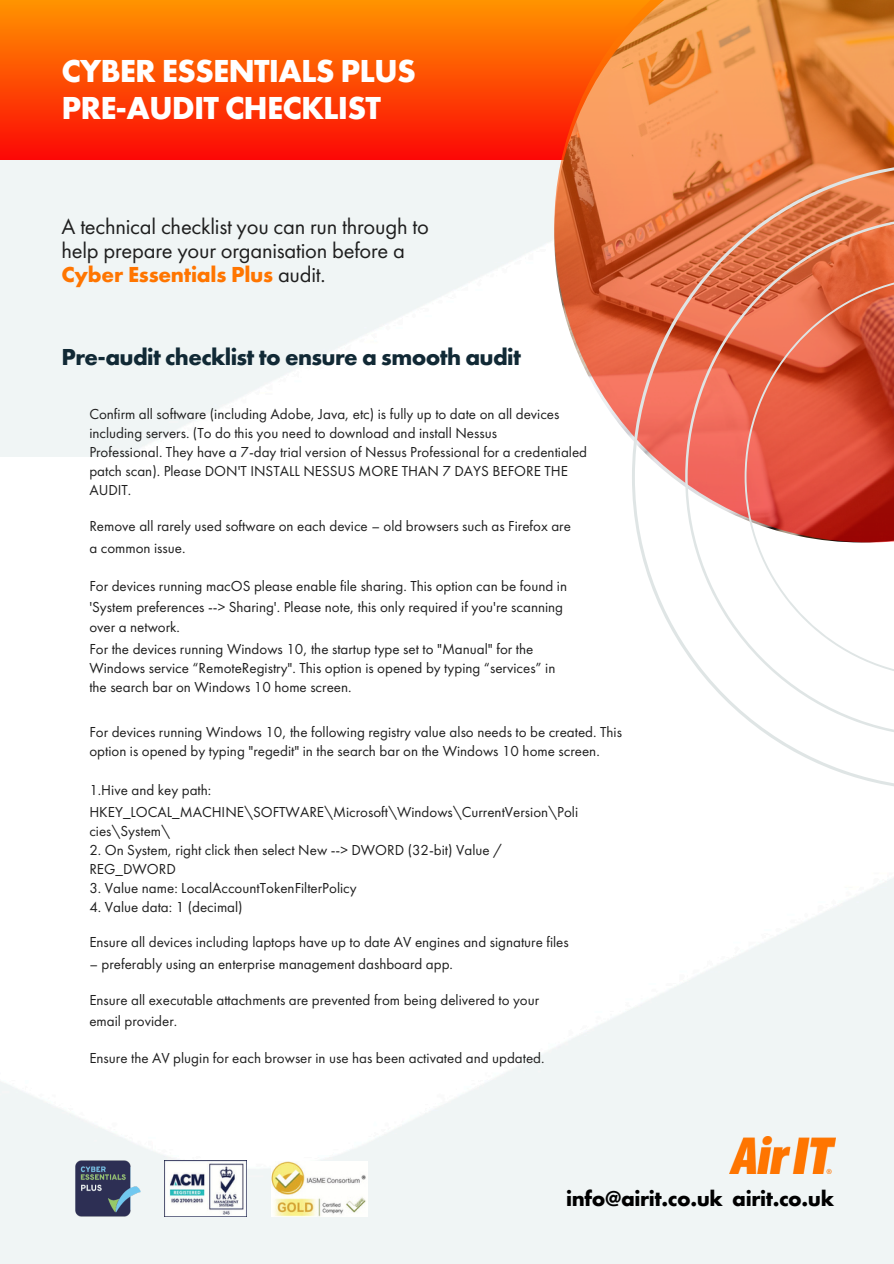
<style>
.page{position:relative;width:894px;height:1264px;background:#fff}
.page>*{position:absolute;margin:0;border:0;box-sizing:border-box;transform-origin:0 0}
.t1{font:700 33px/37.2px "Futura Cyrillic";letter-spacing:-.025em;color:#fff}
.t2{font:700 24px "Futura Cyrillic";letter-spacing:-.025em;color:#112935}
.t3{font:22.5px/23.7px "Futura Cyrillic";letter-spacing:-.01em;color:#1f1f1f}
.t4{font:700 22.35px "Futura Cyrillic";letter-spacing:-.02em;color:#000}
.t5{font:15px/19.2px "Futura Cyrillic";color:#1f1f1f}
.s1{font-weight:700;color:#ff7500}
</style>
<div class="page">
<img style="left:0;top:159px;width:554px;height:298px">
<img style="left:0;top:878px;width:893px;height:385px">
<div style="left:0;top:0;width:893px;height:159px;background:linear-gradient(to bottom,#ff9400,#fc0806)"></div>
<svg style="left:554px;top:0;width:339px;height:438px;background:#e98a4d"></svg>
<svg style="left:631px;top:165px;width:262px;height:621px"></svg>
<img style="left:729px;top:1136px;width:106px;height:37px">
<img style="left:271px;top:1161px;width:97px;height:55px">
<img style="left:164px;top:1160px;width:82px;height:55px">
<img style="left:69px;top:1154px;width:78px;height:68px">
<p class="t1" style="left:62px;top:52px;width:356px">CYBER ESSENTIALS PLUS<br>PRE-AUDIT CHECKLIST</p>
<p class="t3" style="left:62px;top:215px;width:368px">A technical checklist you can run through to help prepare your organisation before a<br><span class="s1">Cyber Essentials Plus</span> audit.</p>
<p class="t2" style="left:62px;top:342px;width:461px">Pre-audit checklist to ensure a smooth audit</p>
<h3 class="t5" style="left:89px;top:404px;width:471px">Confirm all software (including Adobe, Java, etc) is fully up to date on all devices including servers. (To do this you need to download and install Nessus</h3>
<h2 class="t5" style="left:89px;top:442px;width:499px">Professional. They have a 7-day trial version of Nessus Professional for a credentialed patch scan). Please DON'T INSTALL NESSUS MORE THAN 7 DAYS BEFORE THE<br>AUDIT.</h2>
<p class="t5" style="left:89px;top:516px;width:483px">Remove all rarely used software on each device – old browsers such as Firefox are</p>
<p class="t5" style="left:89px;top:538px;width:98px">a common issue.</p>
<p class="t5" style="left:89px;top:576px;width:479px">For devices running macOS please enable file sharing. This option can be found in</p>
<p class="t5" style="left:89px;top:597px;width:475px">'System preferences --&gt; Sharing'. Please note, this only required if you're scanning</p>
<p class="t5" style="left:89px;top:617px;width:92px">over a network.</p>
<p class="t5" style="left:89px;top:639px;width:445px">For the devices running Windows 10, the startup type set to "Manual" for the</p>
<p class="t5" style="left:89px;top:658px;width:467px">Windows service “RemoteRegistry". This option is opened by typing “services” in</p>
<p class="t5" style="left:89px;top:677px;width:264px">the search bar on Windows 10 home screen.</p>
<p class="t5" style="left:89px;top:722px;width:534px">For devices running Windows 10, the following registry value also needs to be created. This option is opened by typing "regedit" in the search bar on the Windows 10 home screen.</p>
<p class="t5" style="left:89px;top:780px;width:123px">1.Hive and key path:</p>
<p class="t5" style="left:89px;top:802px;width:490px">HKEY_LOCAL_MACHINE\SOFTWARE\Microsoft\Windows\CurrentVersion\Poli</p>
<p class="t5" style="left:89px;top:821px;width:82px">cies\System\</p>
<p class="t5" style="left:89px;top:840px;width:414px">2. On System, right click then select New --&gt; DWORD (32-bit) Value /</p>
<p class="t5" style="left:89px;top:859px;width:88px">REG_DWORD</p>
<p class="t5" style="left:89px;top:878px;width:269px">3. Value name: LocalAccountTokenFilterPolicy</p>
<p class="t5" style="left:89px;top:897px;width:155px">4. Value data: 1 (decimal)</p>
<p class="t5" style="left:89px;top:932px;width:481px">Ensure all devices including laptops have up to date AV engines and signature files</p>
<p class="t5" style="left:89px;top:954px;width:365px">– preferably using an enterprise management dashboard app.</p>
<p class="t5" style="left:89px;top:990px;width:451px">Ensure all executable attachments are prevented from being delivered to your</p>
<p class="t5" style="left:89px;top:1011px;width:89px">email provider.</p>
<p class="t5" style="left:89px;top:1048px;width:456px">Ensure the AV plugin for each browser in use has been activated and updated.</p>
<p class="t4" style="left:566px;top:1184px;width:269px">info@airit.co.uk airit.co.uk</p>
</div>
